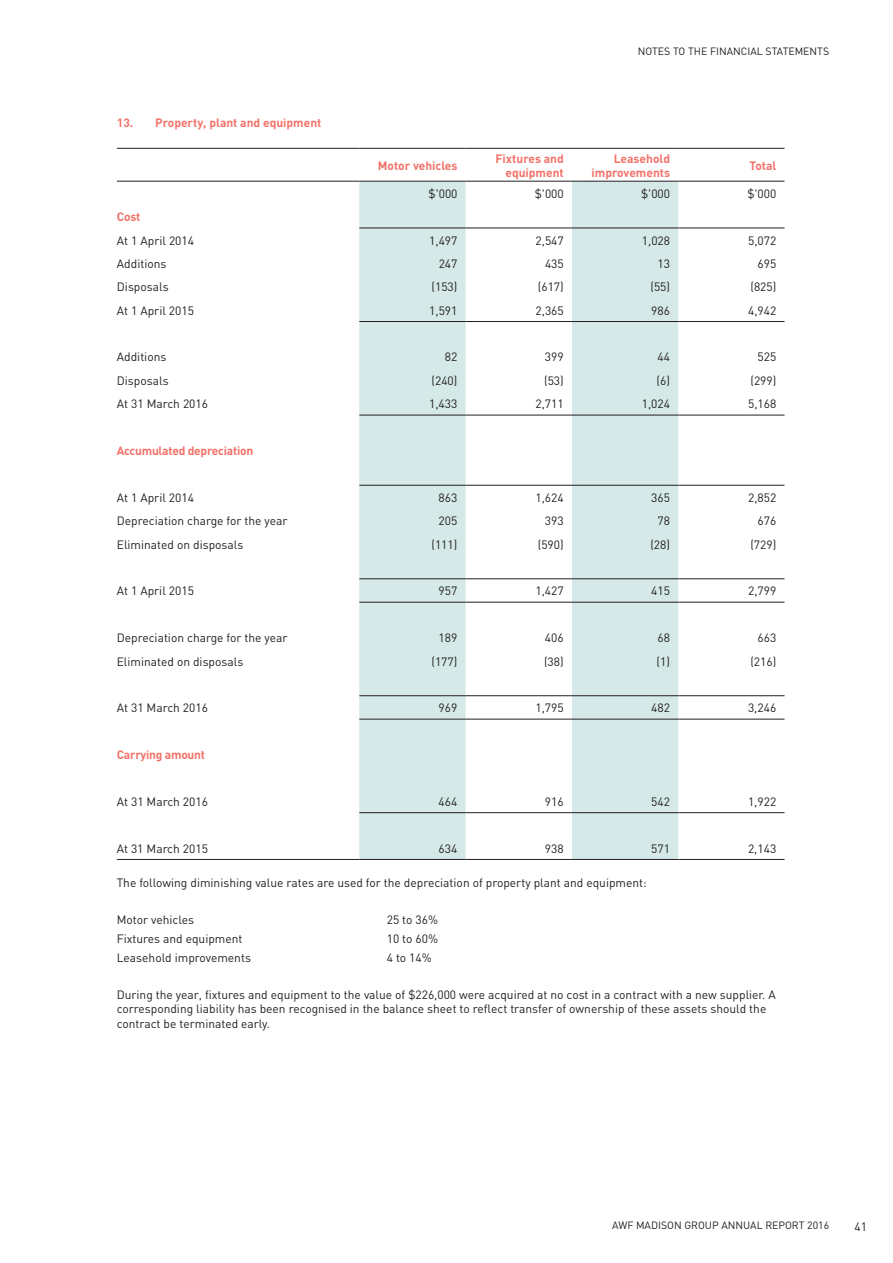
<style>
.page{position:relative;width:893px;height:1263px;background:#fff}
.page>*{position:absolute;margin:0;border:0;box-sizing:border-box;transform-origin:0 0}
.t1{font:12px/14.4px "DIN";color:#231f20}
.t2{font:700 12px/14.4px "DIN";color:#f27269;text-align:right}
.t3{font:700 12px "DIN";letter-spacing:-.02em;color:#f27269}
.t4{font:10.5px "DIN";color:#231f20}
</style>
<div class="page">
<svg style="left:359px;top:182px;width:319px;height:677px;fill:#d4e9e8"></svg>
<hr style="left:359px;top:228px;width:107px;height:1px;background:#231f20">
<hr style="left:466px;top:228px;width:106px;height:1px;background:#231f20">
<hr style="left:572px;top:228px;width:106px;height:1px;background:#231f20">
<hr style="left:678px;top:228px;width:106px;height:1px;background:#231f20">
<hr style="left:359px;top:321px;width:107px;height:1px;background:#231f20">
<hr style="left:466px;top:321px;width:106px;height:1px;background:#231f20">
<hr style="left:572px;top:321px;width:106px;height:1px;background:#231f20">
<hr style="left:678px;top:321px;width:106px;height:1px;background:#231f20">
<hr style="left:359px;top:415px;width:107px;height:1px;background:#231f20">
<hr style="left:466px;top:415px;width:106px;height:1px;background:#231f20">
<hr style="left:572px;top:415px;width:106px;height:1px;background:#231f20">
<hr style="left:678px;top:415px;width:106px;height:1px;background:#231f20">
<hr style="left:359px;top:485px;width:107px;height:1px;background:#231f20">
<hr style="left:466px;top:485px;width:106px;height:1px;background:#231f20">
<hr style="left:572px;top:485px;width:106px;height:1px;background:#231f20">
<hr style="left:678px;top:485px;width:106px;height:1px;background:#231f20">
<hr style="left:359px;top:578px;width:107px;height:1px;background:#231f20">
<hr style="left:466px;top:578px;width:106px;height:1px;background:#231f20">
<hr style="left:572px;top:578px;width:106px;height:1px;background:#231f20">
<hr style="left:678px;top:578px;width:106px;height:1px;background:#231f20">
<hr style="left:359px;top:602px;width:107px;height:1px;background:#231f20">
<hr style="left:466px;top:602px;width:106px;height:1px;background:#231f20">
<hr style="left:572px;top:602px;width:106px;height:1px;background:#231f20">
<hr style="left:678px;top:602px;width:106px;height:1px;background:#231f20">
<hr style="left:359px;top:695px;width:107px;height:1px;background:#231f20">
<hr style="left:466px;top:695px;width:106px;height:1px;background:#231f20">
<hr style="left:572px;top:695px;width:106px;height:1px;background:#231f20">
<hr style="left:678px;top:695px;width:106px;height:1px;background:#231f20">
<hr style="left:359px;top:719px;width:107px;height:1px;background:#231f20">
<hr style="left:466px;top:719px;width:106px;height:1px;background:#231f20">
<hr style="left:572px;top:719px;width:106px;height:1px;background:#231f20">
<hr style="left:678px;top:719px;width:106px;height:1px;background:#231f20">
<hr style="left:359px;top:812px;width:107px;height:1px;background:#231f20">
<hr style="left:466px;top:812px;width:106px;height:1px;background:#231f20">
<hr style="left:572px;top:812px;width:106px;height:1px;background:#231f20">
<hr style="left:678px;top:812px;width:106px;height:1px;background:#231f20">
<hr style="left:117px;top:148px;width:242px;height:1px;background:#231f20">
<hr style="left:359px;top:148px;width:107px;height:1px;background:#231f20">
<hr style="left:466px;top:148px;width:106px;height:1px;background:#231f20">
<hr style="left:572px;top:148px;width:106px;height:1px;background:#231f20">
<hr style="left:678px;top:148px;width:106px;height:1px;background:#231f20">
<hr style="left:117px;top:181px;width:242px;height:1px;background:#231f20">
<hr style="left:359px;top:181px;width:107px;height:1px;background:#231f20">
<hr style="left:466px;top:181px;width:106px;height:1px;background:#231f20">
<hr style="left:572px;top:181px;width:106px;height:1px;background:#231f20">
<hr style="left:678px;top:181px;width:106px;height:1px;background:#231f20">
<hr style="left:117px;top:859px;width:242px;height:1px;background:#231f20">
<hr style="left:359px;top:859px;width:107px;height:1px;background:#231f20">
<hr style="left:466px;top:859px;width:106px;height:1px;background:#231f20">
<hr style="left:572px;top:859px;width:106px;height:1px;background:#231f20">
<hr style="left:678px;top:859px;width:106px;height:1px;background:#231f20">
<p class="t2" style="left:117px;top:115px;width:206px">13. Property, plant and equipment</p>
<p class="t4" style="left:638px;top:45px;width:193px">NOTES TO THE FINANCIAL STATEMENTS</p>
<p class="t2" style="left:378px;top:158px;width:81px">Motor vehicles</p>
<p class="t2" style="left:496px;top:150px;width:70px">Fixtures and equipment</p>
<p class="t2" style="left:591px;top:150px;width:80px">Leasehold improvements</p>
<p class="t2" style="left:749px;top:158px;width:29px">Total</p>
<p class="t1" style="left:428px;top:186px;width:31px">$'000</p>
<p class="t1" style="left:535px;top:186px;width:31px">$'000</p>
<p class="t1" style="left:641px;top:186px;width:31px">$'000</p>
<p class="t1" style="left:747px;top:186px;width:31px">$'000</p>
<p class="t2" style="left:117px;top:209px;width:25px">Cost</p>
<p class="t1" style="left:117px;top:233px;width:79px">At 1 April 2014</p>
<p class="t1" style="left:429px;top:233px;width:30px">1,497</p>
<p class="t1" style="left:536px;top:233px;width:30px">2,547</p>
<p class="t1" style="left:642px;top:233px;width:30px">1,028</p>
<p class="t1" style="left:748px;top:233px;width:30px">5,072</p>
<p class="t1" style="left:117px;top:256px;width:51px">Additions</p>
<p class="t1" style="left:439px;top:256px;width:20px">247</p>
<p class="t1" style="left:545px;top:256px;width:20px">435</p>
<p class="t1" style="left:658px;top:256px;width:14px">13</p>
<p class="t1" style="left:758px;top:256px;width:20px">695</p>
<p class="t1" style="left:117px;top:280px;width:53px">Disposals</p>
<p class="t1" style="left:432px;top:280px;width:27px">(153)</p>
<p class="t1" style="left:538px;top:280px;width:27px">(617)</p>
<p class="t1" style="left:650px;top:280px;width:21px">(55)</p>
<p class="t1" style="left:750px;top:280px;width:27px">(825)</p>
<p class="t1" style="left:117px;top:303px;width:79px">At 1 April 2015</p>
<p class="t1" style="left:429px;top:303px;width:30px">1,591</p>
<p class="t1" style="left:536px;top:303px;width:30px">2,365</p>
<p class="t1" style="left:651px;top:303px;width:20px">986</p>
<p class="t1" style="left:748px;top:303px;width:30px">4,942</p>
<p class="t1" style="left:117px;top:350px;width:51px">Additions</p>
<p class="t1" style="left:445px;top:350px;width:14px">82</p>
<p class="t1" style="left:545px;top:350px;width:20px">399</p>
<p class="t1" style="left:657px;top:350px;width:14px">44</p>
<p class="t1" style="left:758px;top:350px;width:20px">525</p>
<p class="t1" style="left:117px;top:373px;width:53px">Disposals</p>
<p class="t1" style="left:431px;top:373px;width:27px">(240)</p>
<p class="t1" style="left:544px;top:373px;width:21px">(53)</p>
<p class="t1" style="left:657px;top:373px;width:15px">(6)</p>
<p class="t1" style="left:750px;top:373px;width:27px">(299)</p>
<p class="t1" style="left:117px;top:396px;width:93px">At 31 March 2016</p>
<p class="t1" style="left:429px;top:396px;width:30px">1,433</p>
<p class="t1" style="left:535px;top:396px;width:30px">2,711</p>
<p class="t1" style="left:642px;top:396px;width:30px">1,024</p>
<p class="t1" style="left:748px;top:396px;width:30px">5,168</p>
<p class="t3" style="left:117px;top:443px;width:138px">Accumulated depreciation</p>
<p class="t1" style="left:117px;top:490px;width:79px">At 1 April 2014</p>
<p class="t1" style="left:439px;top:490px;width:20px">863</p>
<p class="t1" style="left:535px;top:490px;width:30px">1,624</p>
<p class="t1" style="left:651px;top:490px;width:20px">365</p>
<p class="t1" style="left:748px;top:490px;width:30px">2,852</p>
<p class="t1" style="left:117px;top:513px;width:172px">Depreciation charge for the year</p>
<p class="t1" style="left:439px;top:513px;width:20px">205</p>
<p class="t1" style="left:545px;top:513px;width:20px">393</p>
<p class="t1" style="left:657px;top:513px;width:14px">78</p>
<p class="t1" style="left:757px;top:513px;width:20px">676</p>
<p class="t1" style="left:117px;top:537px;width:128px">Eliminated on disposals</p>
<p class="t1" style="left:431px;top:537px;width:27px">(111)</p>
<p class="t1" style="left:538px;top:537px;width:27px">(590)</p>
<p class="t1" style="left:650px;top:537px;width:21px">(28)</p>
<p class="t1" style="left:750px;top:537px;width:27px">(729)</p>
<p class="t1" style="left:117px;top:584px;width:79px">At 1 April 2015</p>
<p class="t1" style="left:439px;top:584px;width:20px">957</p>
<p class="t1" style="left:535px;top:584px;width:30px">1,427</p>
<p class="t1" style="left:651px;top:584px;width:20px">415</p>
<p class="t1" style="left:748px;top:584px;width:30px">2,799</p>
<p class="t1" style="left:117px;top:630px;width:172px">Depreciation charge for the year</p>
<p class="t1" style="left:439px;top:630px;width:20px">189</p>
<p class="t1" style="left:545px;top:630px;width:20px">406</p>
<p class="t1" style="left:657px;top:630px;width:14px">68</p>
<p class="t1" style="left:757px;top:630px;width:20px">663</p>
<p class="t1" style="left:117px;top:654px;width:128px">Eliminated on disposals</p>
<p class="t1" style="left:431px;top:654px;width:27px">(177)</p>
<p class="t1" style="left:544px;top:654px;width:21px">(38)</p>
<p class="t1" style="left:657px;top:654px;width:15px">(1)</p>
<p class="t1" style="left:750px;top:654px;width:27px">(216)</p>
<p class="t1" style="left:117px;top:701px;width:93px">At 31 March 2016</p>
<p class="t1" style="left:439px;top:701px;width:20px">969</p>
<p class="t1" style="left:535px;top:701px;width:30px">1,795</p>
<p class="t1" style="left:651px;top:701px;width:20px">482</p>
<p class="t1" style="left:748px;top:701px;width:30px">3,246</p>
<p class="t3" style="left:117px;top:747px;width:90px">Carrying amount</p>
<p class="t1" style="left:117px;top:794px;width:93px">At 31 March 2016</p>
<p class="t1" style="left:439px;top:794px;width:20px">464</p>
<p class="t1" style="left:545px;top:794px;width:20px">916</p>
<p class="t1" style="left:651px;top:794px;width:20px">542</p>
<p class="t1" style="left:748px;top:794px;width:30px">1,922</p>
<p class="t1" style="left:117px;top:841px;width:93px">At 31 March 2015</p>
<p class="t1" style="left:439px;top:841px;width:20px">634</p>
<p class="t1" style="left:545px;top:841px;width:20px">938</p>
<p class="t1" style="left:651px;top:841px;width:20px">571</p>
<p class="t1" style="left:748px;top:841px;width:30px">2,143</p>
<p class="t1" style="left:117px;top:875px;width:532px">The following diminishing value rates are used for the depreciation of property plant and equipment:</p>
<p class="t1" style="left:117px;top:912px;width:79px">Motor vehicles</p>
<p class="t1" style="left:387px;top:912px;width:53px">25 to 36%</p>
<p class="t1" style="left:117px;top:931px;width:127px">Fixtures and equipment</p>
<p class="t1" style="left:387px;top:931px;width:53px">10 to 60%</p>
<p class="t1" style="left:117px;top:950px;width:136px">Leasehold improvements</p>
<p class="t1" style="left:387px;top:950px;width:47px">4 to 14%</p>
<p class="t1" style="left:117px;top:987px;width:661px">During the year, fixtures and equipment to the value of $226,000 were acquired at no cost in a contract with a new supplier. A corresponding liability has been recognised in the balance sheet to reflect transfer of ownership of these assets should the contract be terminated early.</p>
<p class="t4" style="left:612px;top:1219px;width:219px">AWF MADISON GROUP ANNUAL REPORT 2016</p>
<p class="t1" style="left:855px;top:1219px;width:14px">41</p>
</div>
